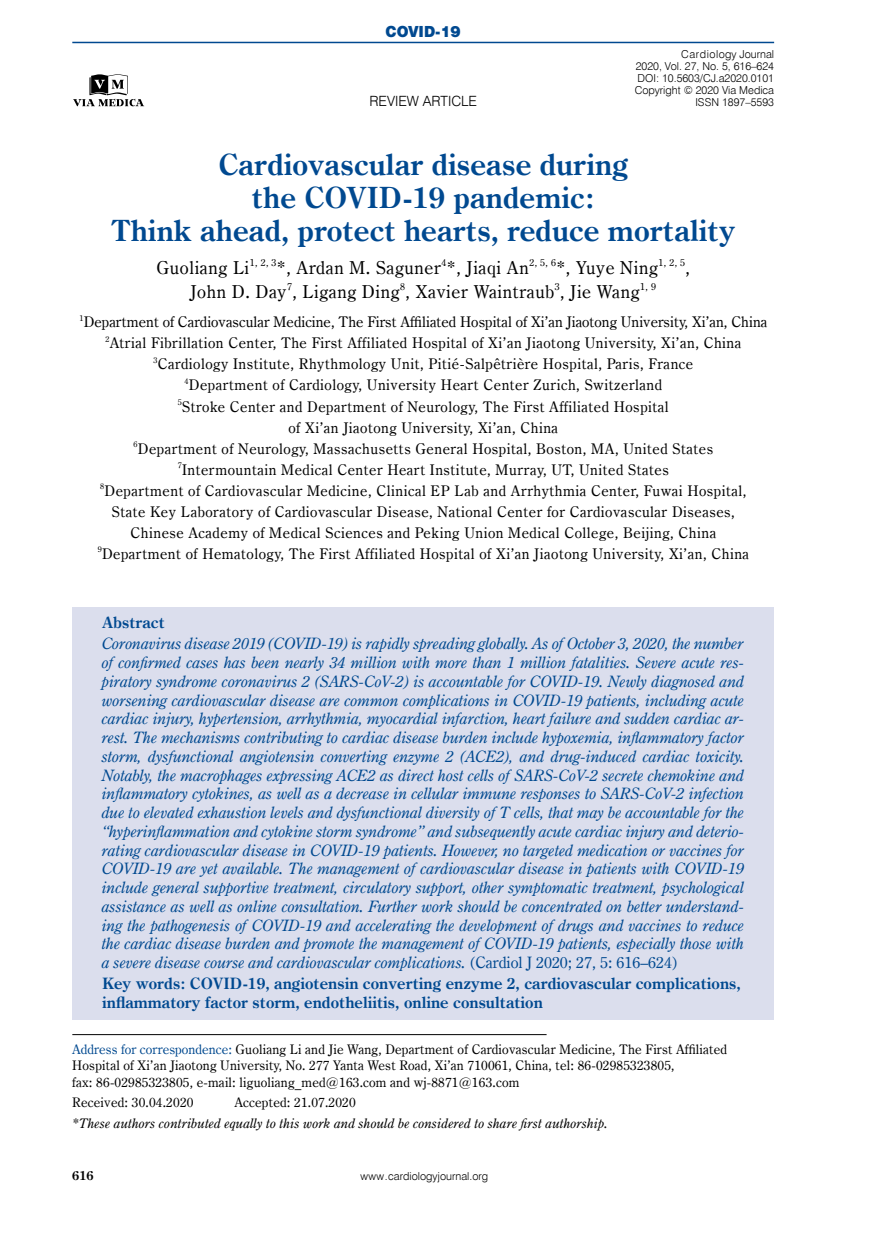
<style>
.page{position:relative;width:872px;height:1234px;background:#fff}
.page>*{position:absolute;margin:0;border:0;box-sizing:border-box;transform-origin:0 0}
.t1{font:700 29.4px/33px "Century Oldst EU";color:#004990;text-align:center}
.t2{font:17.85px/24px "Century Oldst EU";letter-spacing:.035em;color:#000;text-align:center}
.t3{font:italic 15.75px/18.8px "Century Oldst EU";color:#004990;text-align:justify}
.t4{font:700 15.75px/18.8px "Century Oldst EU";color:#004990}
.t5{font:14.7px/21px "Century Oldst EU";letter-spacing:.035em;color:#000;text-align:center}
.t6{font:14.1px "Swis 721 Lt EU";color:#000}
.t7{font:14.1px "Swis 721 Blk 2 EU";color:#004990}
.t8{font:13.2px/16.5px "Century Oldst EU";letter-spacing:.015em;color:#000}
.t9{font:italic 13.2px "Century Oldst EU";letter-spacing:.015em;color:#000}
.t10{font:700 12.75px "Century Oldst EU";color:#000}
.t11{font:10.95px/12px "Swis 721 Lt EU";color:#000;text-align:right}
.s1{font-style:normal}
.s2{color:#004990}
</style>
<div class="page">
<div style="left:72px;top:607px;width:702px;height:412px;background:#dbdeed"></div>
<hr style="left:72px;top:1034px;width:474px;height:1px;background:#000">
<hr style="left:72px;top:42px;width:702px;height:1px;background:#004990">
<svg style="left:73px;top:74px;width:71px;height:33px"></svg>
<p class="t7" style="left:385px;top:22px;width:77px">COVID-19</p>
<p class="t6" style="left:369px;top:93px;width:109px">REVIEW ARTICLE</p>
<p class="t11" style="left:635px;top:49px;width:141px">Cardiology Journal<br>2020, Vol. 27, No. 5, 616–624<br>DOI: 10.5603/CJ.a2020.0101<br>Copyright © 2020 Via Medica<br>ISSN 1897–5593</p>
<h1 class="t1" style="left:111px;top:149px;width:626px">Cardiovascular disease during<br>the COVID-19 pandemic:<br>Think ahead, protect hearts, reduce mortality</h1>
<p class="t2" style="left:156px;top:256px;width:535px">Guoliang Li<sup>1,</sup> <sup>2,</sup> <sup>3</sup>*, Ardan M. Saguner<sup>4</sup>*, Jiaqi An<sup>2,</sup> <sup>5,</sup> <sup>6</sup>*, Yuye Ning<sup>1,</sup> <sup>2,</sup> <sup>5</sup>,<br>John D. Day<sup>7</sup>, Ligang Ding<sup>8</sup>, Xavier Waintraub<sup>3</sup>, Jie Wang<sup>1,</sup> <sup>9</sup></p>
<p class="t5" style="left:79px;top:312px;width:689px"><sup>1</sup>Department of Cardiovascular Medicine, The First Affiliated Hospital of Xi’an Jiaotong University, Xi’an, China <sup>2</sup>Atrial Fibrillation Center, The First Affiliated Hospital of Xi’an Jiaotong University, Xi’an, China <sup>3</sup>Cardiology Institute, Rhythmology Unit, Pitié-Salpêtrière Hospital, Paris, France<br><sup>4</sup>Department of Cardiology, University Heart Center Zurich, Switzerland<br><sup>5</sup>Stroke Center and Department of Neurology, The First Affiliated Hospital<br>of Xi’an Jiaotong University, Xi’an, China<br><sup>6</sup>Department of Neurology, Massachusetts General Hospital, Boston, MA, United States<br><sup>7</sup>Intermountain Medical Center Heart Institute, Murray, UT, United States<br><sup>8</sup>Department of Cardiovascular Medicine, Clinical EP Lab and Arrhythmia Center, Fuwai Hospital,<br>State Key Laboratory of Cardiovascular Disease, National Center for Cardiovascular Diseases,<br>Chinese Academy of Medical Sciences and Peking Union Medical College, Beijing, China<br><sup>9</sup>Department of Hematology, The First Affiliated Hospital of Xi’an Jiaotong University, Xi’an, China</p>
<p class="t4" style="left:102px;top:614px;width:64px">Abstract</p>
<p class="t3" style="left:102px;top:634px;width:644px">Coronavirus disease 2019 (COVID-19) is rapidly spreading globally. As of October 3, 2020, the number of confirmed cases has been nearly 34 million with more than 1 million fatalities. Severe acute res&shy;piratory syndrome coronavirus 2 (SARS-CoV-2) is accountable for COVID-19. Newly diagnosed and worsening cardiovascular disease are common complications in COVID-19 patients, including acute cardiac injury, hypertension, arrhythmia, myocardial infarction, heart failure and sudden cardiac ar&shy;rest. The mechanisms contributing to cardiac disease burden include hypoxemia, inflammatory factor storm, dysfunctional angiotensin converting enzyme 2 (ACE2), and drug-induced cardiac toxicity.<br>Notably, the macrophages expressing ACE2 as direct host cells of SARS-CoV-2 secrete chemokine and inflammatory cytokines, as well as a decrease in cellular immune responses to SARS-CoV-2 infection due to elevated exhaustion levels and dysfunctional diversity of T cells, that may be accountable for the “hyperinflammation and cytokine storm syndrome” and subsequently acute cardiac injury and deterio&shy;rating cardiovascular disease in COVID-19 patients. However, no targeted medication or vaccines for COVID-19 are yet available. The management of cardiovascular disease in patients with COVID-19 include general supportive treatment, circulatory support, other symptomatic treatment, psychological assistance as well as online consultation. Further work should be concentrated on better understand&shy;ing the pathogenesis of COVID-19 and accelerating the development of drugs and vaccines to reduce the cardiac disease burden and promote the management of COVID-19 patients, especially those with a severe disease course and cardiovascular complications. <span class="s1">(Cardiol J 2020; 27, 5: 616–624)</span></p>
<p class="t4" style="left:102px;top:974px;width:640px">Key words: COVID-19, angiotensin converting enzyme 2, cardiovascular complications, inflammatory factor storm, endotheliitis, online consultation</p>
<p class="t8" style="left:72px;top:1040px;width:656px"><span class="s2">Address for correspondence:</span> Guoliang Li and Jie Wang, Department of Cardiovascular Medicine, The First Affiliated<br>Hospital of Xi’an Jiaotong University, No. 277 Yanta West Road, Xi’an 710061, China, tel: 86-02985323805,<br>fax: 86-02985323805, e-mail: liguoliang_med@163.com and wj-8871@163.com</p>
<p class="t8" style="left:72px;top:1094px;width:123px">Received: 30.04.2020</p>
<p class="t8" style="left:234px;top:1094px;width:123px">Accepted: 21.07.2020</p>
<p class="t9" style="left:72px;top:1114px;width:537px">*These authors contributed equally to this work and should be considered to share first authorship.</p>
<p class="t10" style="left:72px;top:1167px;width:23px">616</p>
<p class="t11" style="left:360px;top:1170px;width:129px">www.cardiologyjournal.org</p>
</div>
